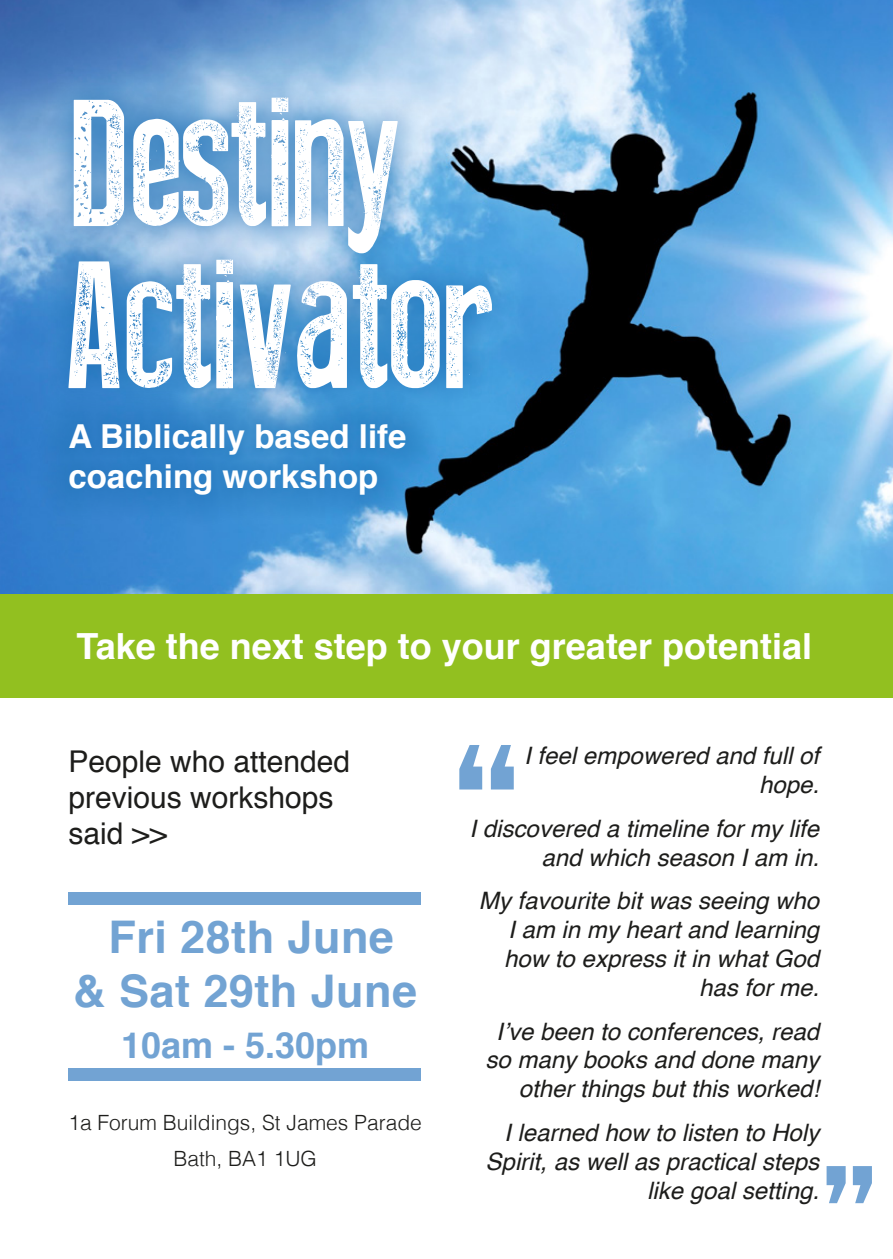
<style>
.page{position:relative;width:893px;height:1259px;background:#fff}
.page>*{position:absolute;margin:0;border:0;box-sizing:border-box;transform-origin:0 0}
.t1{font:700 216px "Bebas Neue";color:#72a3d3}
.t2{font:180px/162px "Press Style";color:#fff}
.t3{font:700 180px "Bebas Neue";color:#72a3d3}
.t4{font:700 45px "Helvetica";letter-spacing:.01em;color:#72a3d3}
.t5{font:700 36px "Helvetica";color:#fff}
.t6{font:700 36px "Helvetica";color:#72a3d3}
.t7{font:700 33px "Helvetica";color:#fff}
.t8{font:30px/36px "Helvetica";color:#1d1d1b}
.t9{font:italic 24px/28.8px "Helvetica";color:#1d1d1b;text-align:right}
.t10{font:300 21px "Helvetica";color:#1d1d1b}
</style>
<div class="page">
<img style="left:0;top:0;width:893px;height:594px">
<div style="left:0;top:594px;width:893px;height:103px;background:#92c020"></div>
<div style="left:68px;top:892px;width:353px;height:13px;background:#72a3d3"></div>
<div style="left:68px;top:1068px;width:353px;height:12px;background:#72a3d3"></div>
<svg style="left:39px;top:68px;width:483px;height:350px;background:#66a2d4"></svg>
<svg style="left:36px;top:391px;width:403px;height:135px;background:#3685c8"></svg>
<p class="t2" style="left:68px;top:88px;width:426px">Destiny<br>Activator</p>
<p class="t7" style="left:68px;top:410px;width:340px">A Biblically based life</p>
<p class="t7" style="left:68px;top:449px;width:311px">coaching workshop</p>
<p class="t5" style="left:76px;top:617px;width:737px">Take the next step to your greater potential</p>
<p class="t8" style="left:68px;top:744px;width:283px">People who attended</p>
<p class="t8" style="left:68px;top:780px;width:267px">previous workshops said &gt;&gt;</p>
<p class="t4" style="left:108px;top:900px;width:287px">Fri 28th June</p>
<p class="t4" style="left:73px;top:954px;width:345px">&amp; Sat 29th June</p>
<p class="t6" style="left:121px;top:1016px;width:250px">10am - 5.30pm</p>
<p class="t10" style="left:68px;top:1104px;width:355px">1a Forum Buildings, St James Parade</p>
<p class="t10" style="left:173px;top:1140px;width:145px">Bath, BA1 1UG</p>
<p class="t1" style="left:451px;top:703px;width:73px">“</p>
<p class="t9" style="left:524px;top:742px;width:296px">I feel empowered and full of hope.</p>
<p class="t9" style="left:470px;top:814px;width:351px">I discovered a timeline for my life and which season I am in.</p>
<p class="t9" style="left:479px;top:887px;width:342px">My favourite bit was seeing who<br>I am in my heart and learning how to express it in what God has for me.</p>
<p class="t9" style="left:486px;top:1017px;width:335px">I’ve been to conferences, read so many books and done many other things but this worked!</p>
<p class="t9" style="left:486px;top:1118px;width:335px">I learned how to listen to Holy<br>Spirit, as well as practical steps like goal setting.</p>
<p class="t3" style="left:819px;top:1131px;width:61px">”</p>
</div>
